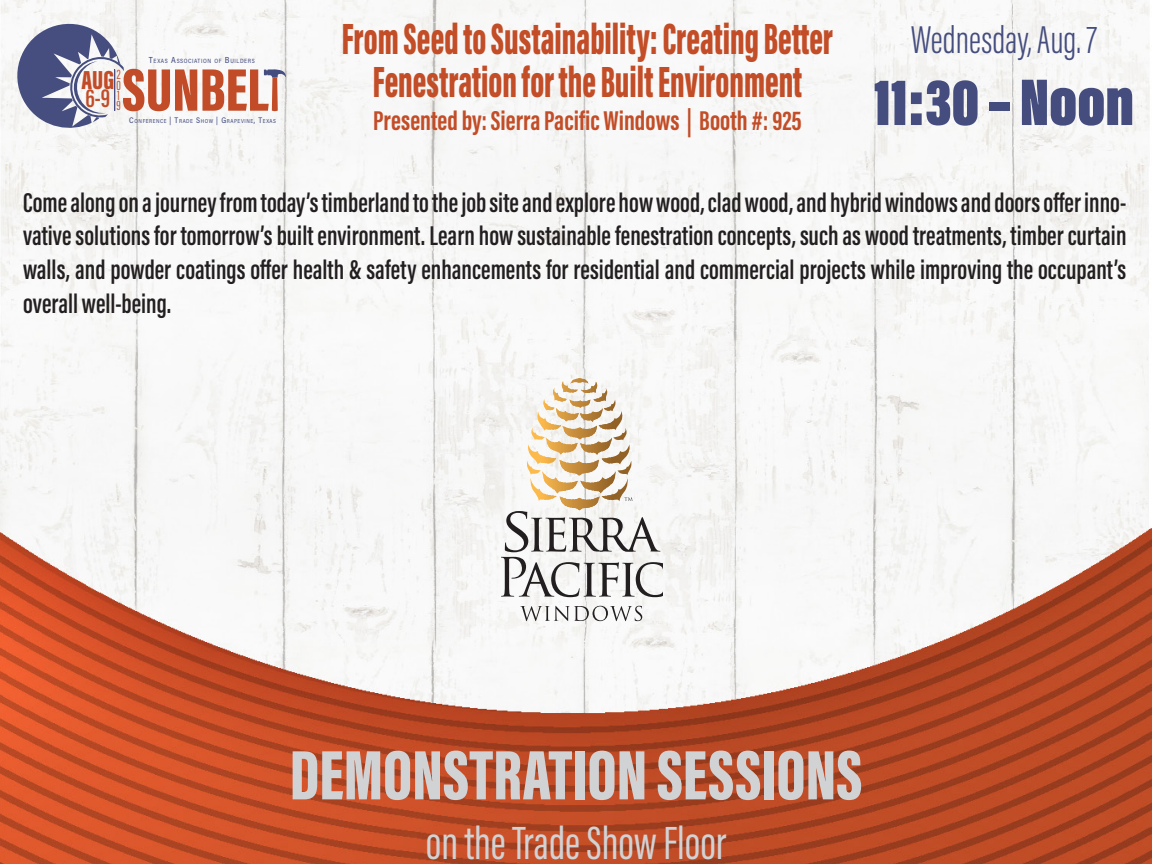
<style>
.page{position:relative;width:1152px;height:864px;background:#fff}
.page>*{position:absolute;margin:0;border:0;box-sizing:border-box;transform-origin:0 0}
.t1{font:900 72px "Acumin Pro Extra Cond";color:#d1d2d4}
.t2{font:900 68px "Acumin Pro Extra Cond";color:#454d7f}
.t3{font:900 61.8px "Acumin Pro Extra Cond";color:#c24c27;scale:1.04 1}
.t4{font:48px "Acumin Pro Extra Cond";color:#d1d2d4}
.t5{font:900 45px "Acumin Pro Extra Cond";color:#c24d27;scale:.8 1}
.t6{font:300 40px "Acumin Pro Extra Cond";color:#454d7f}
.t7{font:600 28px/33.6px "Acumin Pro Extra Cond";color:#231f20;text-align:justify}
.t8{font:700 28px "Acumin Pro Extra Cond";color:#c24d27}
.t9{font:900 26.8px "Acumin Pro Extra Cond";color:#c24c27}
.t10{font:600 26.8px "Acumin Pro Extra Cond";color:#c24c27}
.t11{font:14px/10.4px "Acumin Pro Extra Cond";color:#c24c27;text-align:justify;scale:.93 1}
.t12{font:500 6.2px "Acumin Pro Semi Cond";letter-spacing:.105em;color:#444d80;scale:.9 1}
.t13{font:500 5.6px "Acumin Pro Semi Cond";letter-spacing:.105em;color:#444d80;scale:.9 1}
.s1{font-size:8.8px}
.s2{font-size:8.2px}
</style>
<div class="page">
<img style="left:0;top:0;width:1152px;height:864px">
<svg style="left:17px;top:23px;width:107px;height:106px"></svg>
<hr style="left:115px;top:70px;width:1px;height:41px;background:#475081">
<svg style="left:264px;top:69px;width:22px;height:42px"></svg>
<svg style="left:520px;top:606px;width:122px;height:15px"></svg>
<svg style="left:502px;top:511px;width:161px;height:86px"></svg>
<svg style="left:544px;top:378px;width:64px;height:24px"></svg>
<svg style="left:624px;top:497px;width:9px;height:4px"></svg>
<p class="t12" style="left:149px;top:57px;width:119px"><span class="s1">T</span>EXAS <span class="s1">A</span>SSOCIATION OF <span class="s1">B</span>UILDERS</p>
<h3 class="t3" style="left:122px;top:52px;width:143px">SUNBEL</h3>
<p class="t11" style="left:116px;top:70px;width:6px">2<br>0<br>1<br>9</p>
<p class="t9" style="left:82px;top:63px;width:34px">AUG</p>
<p class="t10" style="left:86px;top:82px;width:26px">6-9</p>
<p class="t13" style="left:129px;top:117px;width:165px"><span class="s2">C</span>ONFERENCE <span class="s2">| T</span>RADE <span class="s2">S</span>HOW <span class="s2">| G</span>RAPEVINE<span class="s2">, T</span>EXAS</p>
<p class="t5" style="left:342px;top:11px;width:615px">From Seed to Sustainability: Creating Better</p>
<p class="t5" style="left:373px;top:54px;width:539px">Fenestration for the Built Environment</p>
<p class="t8" style="left:373px;top:104px;width:430px">Presented by: Sierra Pacific Windows | Booth #: 925</p>
<p class="t6" style="left:911px;top:16px;width:188px">Wednesday, Aug. 7</p>
<p class="t2" style="left:874px;top:61px;width:262px">11:30 – Noon</p>
<p class="t7" style="left:23px;top:185px;width:1105px">Come along on a journey from today’s timberland to the job site and explore how wood, clad wood, and hybrid windows and doors offer inno&shy;vative solutions for tomorrow’s built environment. Learn how sustainable fenestration concepts, such as wood treatments, timber curtain walls, and powder coatings offer health &amp; safety enhancements for residential and commercial projects while improving the occupant’s overall well-being.</p>
<h1 class="t1" style="left:290px;top:731px;width:574px">DEMONSTRATION SESSIONS</h1>
<h3 class="t4" style="left:426px;top:814px;width:302px">on the Trade Show Floor</h3>
</div>
